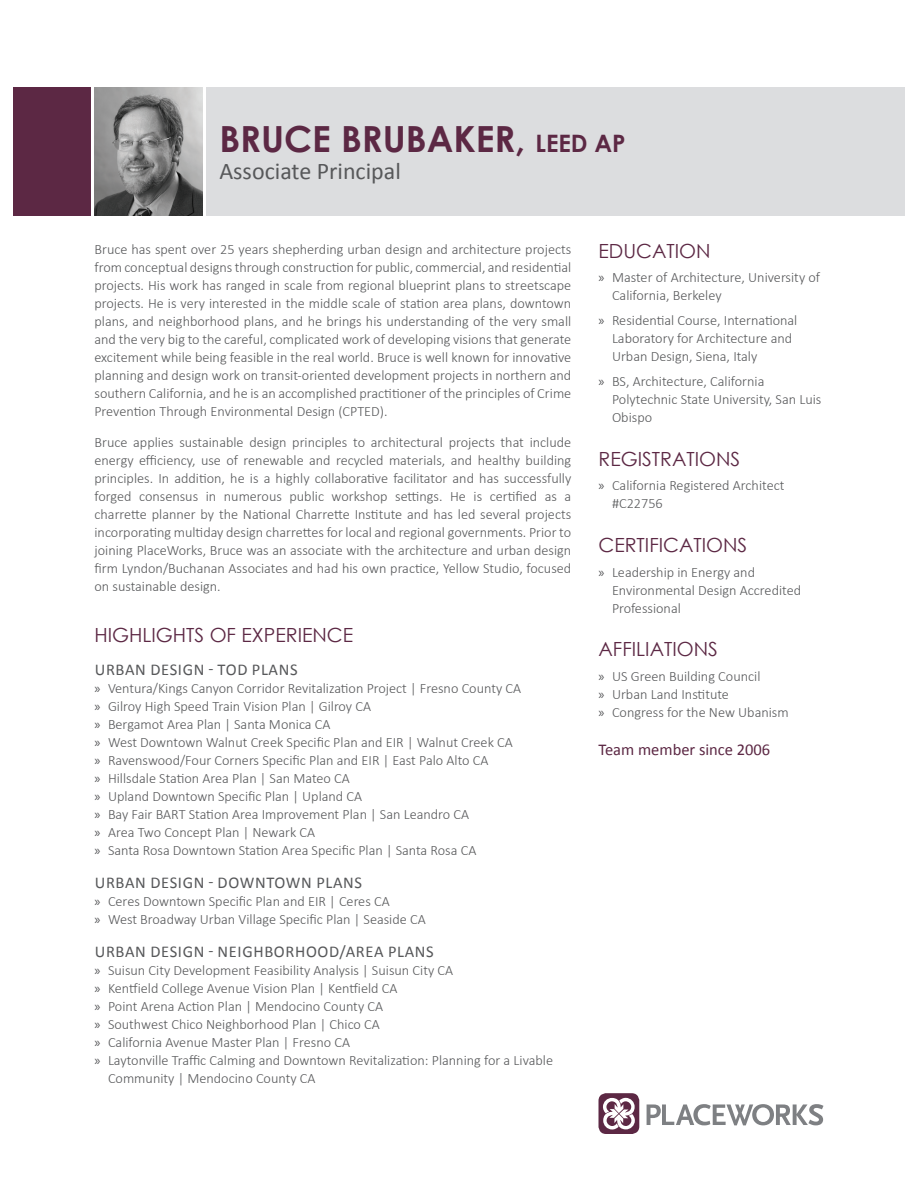
<style>
.page{position:relative;width:918px;height:1188px;background:#fff}
.page>*{position:absolute;margin:0;border:0;box-sizing:border-box;transform-origin:0 0}
.Resume_Name_Front{font:700 36px "Century Gothic";color:#5c2844}
.Resume_Title{font:24px "Calibri";color:#57585a}
.Resume_Heading_1{font:19.5px "Century Gothic";color:#5c2844}
.Resume_Heading_2{font:16.5px "Calibri";letter-spacing:.04em;color:#57585a}
.Resume_Heading_2a{font:16.5px "Calibri";letter-spacing:.04em;color:#57585a}
.Resume_List_4_Date{font:16.5px "Calibri";color:#5c2844}
.Resume_Body{font:300 14.25px/18px "Calibri";color:#57585a}
.s1{font-size:24px}
.s2{font-family:"Myriad Pro";font-weight:400}
</style>
<div class="page">
<div style="left:599px;top:1093px;width:40px;height:41px;background:#5c2844;border-radius:8px"></div>
<svg style="left:603px;top:1098px;width:32px;height:32px"></svg>
<svg style="left:647px;top:1104px;width:176px;height:21px"></svg>
<div style="left:206px;top:88px;width:698px;height:128px;background:#dcdddf"></div>
<div style="left:14px;top:88px;width:77px;height:128px;background:#5c2844"></div>
<img style="left:94px;top:88px;width:108px;height:128px">
<p class="Resume_Name_Front" style="left:219px;top:111px;width:408px">BRUCE BRUBAKER, <span class="s1">LEED AP</span></p>
<p class="Resume_Title" style="left:219px;top:156px;width:183px">Associate Principal</p>
<p class="Resume_Body" style="left:94px;top:240px;width:478px;text-align:justify">Bruce has spent over 25 years shepherding urban design and architecture projects from conceptual designs through construction for public, commercial, and residential projects. His work has ranged in scale from regional blueprint plans to streetscape projects. He is very interested in the middle scale of station area plans, downtown plans, and neighborhood plans, and he brings his understanding of the very small and the very big to the careful, complicated work of developing visions that generate excitement while being feasible in the real world. Bruce is well known for innovative planning and design work on transit-oriented development projects in northern and southern California, and he is an accomplished practitioner of the principles of Crime Prevention Through Environmental Design (CPTED).</p>
<p class="Resume_Body" style="left:94px;top:433px;width:478px;text-align:justify">Bruce applies sustainable design principles to architectural projects that include energy efficiency, use of renewable and recycled materials, and healthy building principles. In addition, he is a highly collaborative facilitator and has successfully forged consensus in numerous public workshop settings. He is certified as a charrette planner by the National Charrette Institute and has led several projects incorporating multiday design charrettes for local and regional governments. Prior to joining PlaceWorks, Bruce was an associate with the architecture and urban design firm Lyndon/Buchanan Associates and had his own practice, Yellow Studio, focused on sustainable design.</p>
<p class="Resume_Heading_1" style="left:94px;top:621px;width:260px">HIGHLIGHTS OF EXPERIENCE</p>
<p class="Resume_Heading_2a" style="left:95px;top:659px;width:204px">URBAN DESIGN - TOD PLANS</p>
<p class="Resume_Body" style="left:94px;top:679px;width:428px"><span class="s2">»</span> Ventura/Kings Canyon Corridor Revitalization Project | Fresno County CA</p>
<p class="Resume_Body" style="left:94px;top:697px;width:278px"><span class="s2">»</span> Gilroy High Speed Train Vision Plan | Gilroy CA</p>
<p class="Resume_Body" style="left:94px;top:715px;width:238px"><span class="s2">»</span> Bergamot Area Plan | Santa Monica CA</p>
<p class="Resume_Body" style="left:94px;top:733px;width:420px"><span class="s2">»</span> West Downtown Walnut Creek Specific Plan and EIR | Walnut Creek CA</p>
<p class="Resume_Body" style="left:94px;top:751px;width:396px"><span class="s2">»</span> Ravenswood/Four Corners Specific Plan and EIR | East Palo Alto CA</p>
<p class="Resume_Body" style="left:94px;top:769px;width:257px"><span class="s2">»</span> Hillsdale Station Area Plan | San Mateo CA</p>
<p class="Resume_Body" style="left:94px;top:787px;width:269px"><span class="s2">»</span> Upland Downtown Specific Plan | Upland CA</p>
<p class="Resume_Body" style="left:94px;top:805px;width:376px"><span class="s2">»</span> Bay Fair BART Station Area Improvement Plan | San Leandro CA</p>
<p class="Resume_Body" style="left:94px;top:823px;width:222px"><span class="s2">»</span> Area Two Concept Plan | Newark CA</p>
<p class="Resume_Body" style="left:94px;top:841px;width:383px"><span class="s2">»</span> Santa Rosa Downtown Station Area Specific Plan | Santa Rosa CA</p>
<p class="Resume_Heading_2" style="left:95px;top:872px;width:269px">URBAN DESIGN - DOWNTOWN PLANS</p>
<p class="Resume_Body" style="left:94px;top:892px;width:297px"><span class="s2">»</span> Ceres Downtown Specific Plan and EIR | Ceres CA</p>
<p class="Resume_Body" style="left:94px;top:910px;width:333px"><span class="s2">»</span> West Broadway Urban Village Specific Plan | Seaside CA</p>
<p class="Resume_Heading_2" style="left:95px;top:942px;width:341px">URBAN DESIGN - NEIGHBORHOOD/AREA PLANS</p>
<p class="Resume_Body" style="left:94px;top:962px;width:360px"><span class="s2">»</span> Suisun City Development Feasibility Analysis | Suisun City CA</p>
<p class="Resume_Body" style="left:94px;top:980px;width:305px"><span class="s2">»</span> Kentfield College Avenue Vision Plan | Kentfield CA</p>
<p class="Resume_Body" style="left:94px;top:998px;width:290px"><span class="s2">»</span> Point Arena Action Plan | Mendocino County CA</p>
<p class="Resume_Body" style="left:94px;top:1016px;width:287px"><span class="s2">»</span> Southwest Chico Neighborhood Plan | Chico CA</p>
<p class="Resume_Body" style="left:94px;top:1034px;width:257px"><span class="s2">»</span> California Avenue Master Plan | Fresno CA</p>
<p class="Resume_Body" style="left:108px;top:1052px;width:447px;text-indent:-14px"><span class="s2">»</span> Laytonville Traffic Calming and Downtown Revitalization: Planning for a Livable<br>Community | Mendocino County CA</p>
<p class="Resume_Heading_1" style="left:598px;top:237px;width:114px">EDUCATION</p>
<p class="Resume_Body" style="left:612px;top:269px;width:210px;text-indent:-14px"><span class="s2">»</span> Master of Architecture, University of<br>California, Berkeley</p>
<p class="Resume_Body" style="left:612px;top:311px;width:187px;text-indent:-14px"><span class="s2">»</span> Residential Course, International<br>Laboratory for Architecture and<br>Urban Design, Siena, Italy</p>
<p class="Resume_Body" style="left:612px;top:372px;width:211px;text-indent:-14px"><span class="s2">»</span> BS, Architecture, California<br>Polytechnic State University, San Luis<br>Obispo</p>
<p class="Resume_Heading_1" style="left:598px;top:445px;width:143px">REGISTRATIONS</p>
<p class="Resume_Body" style="left:612px;top:476px;width:174px;text-indent:-14px"><span class="s2">»</span> California Registered Architect #C22756</p>
<p class="Resume_Heading_1" style="left:598px;top:531px;width:150px">CERTIFICATIONS</p>
<p class="Resume_Body" style="left:612px;top:563px;width:191px;text-indent:-14px"><span class="s2">»</span> Leadership in Energy and<br>Environmental Design Accredited<br>Professional</p>
<p class="Resume_Heading_1" style="left:598px;top:636px;width:121px">AFFILIATIONS</p>
<p class="Resume_Body" style="left:598px;top:667px;width:164px"><span class="s2">»</span> US Green Building Council</p>
<p class="Resume_Body" style="left:598px;top:685px;width:132px"><span class="s2">»</span> Urban Land Institute</p>
<p class="Resume_Body" style="left:598px;top:703px;width:192px"><span class="s2">»</span> Congress for the New Ubanism</p>
<p class="Resume_List_4_Date" style="left:598px;top:739px;width:173px">Team member since 2006</p>
</div>
